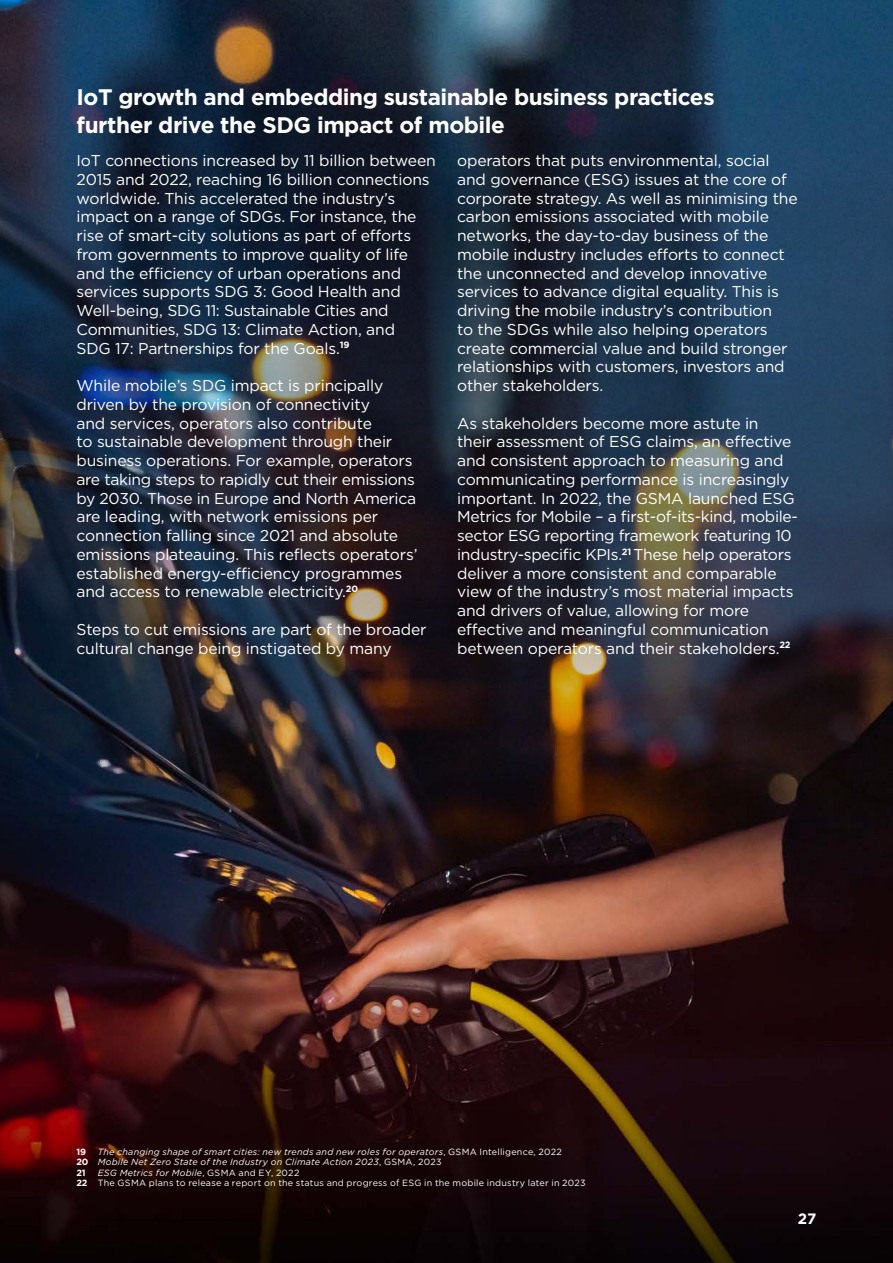
<style>
.page{position:relative;width:893px;height:1263px;background:#fff}
.page>*{position:absolute;margin:0;border:0;box-sizing:border-box;transform-origin:0 0}
.t1{font:700 22.5px/28.2px "Gotham";letter-spacing:-.02em;color:#fff}
.t2{font:15.6px/18.8px "Gotham";letter-spacing:-.01em;color:#fff}
.t3{font:700 15px "Gotham";color:#fff}
.t4{font:italic 9px/10.5px "Gotham";letter-spacing:.02em;color:#fff}
.t5{font:9px/10.5px "Gotham";letter-spacing:.025em;color:#fff}
.t6{font:700 9px "Gotham";color:#fff}
.s1{font-style:normal}
.s2{font-weight:700;font-style:normal}
.s3{font-style:italic}
.s4{font-weight:700}
</style>
<div class="page">
<img style="left:0;top:853px;width:893px;height:410px">
<img style="left:0;top:0;width:893px;height:853px">
<h1 class="t1" style="left:77px;top:82px;width:640px">IoT growth and embedding sustainable business practices further drive the SDG impact of mobile</h1>
<p class="t2" style="left:77px;top:151px;width:361px">IoT connections increased by 11 billion between 2015 and 2022, reaching 16 billion connections worldwide. This accelerated the industry’s impact on a range of SDGs. For instance, the rise of smart-city solutions as part of efforts from governments to improve quality of life and the efficiency of urban operations and services supports SDG 3: Good Health and Well-being, SDG 11: Sustainable Cities and Communities, SDG 13: Climate Action, and<br>SDG 17: Partnerships for the Goals.<sup>19</sup></p>
<p class="t2" style="left:77px;top:376px;width:342px">While mobile’s SDG impact is principally driven by the provision of connectivity<br>and services, operators also contribute<br>to sustainable development through their business operations. For example, operators are taking steps to rapidly cut their emissions by 2030. Those in Europe and North America are leading, with network emissions per connection falling since 2021 and absolute emissions plateauing. This reflects operators’ established energy-efficiency programmes and access to renewable electricity.<sup>20</sup></p>
<p class="t2" style="left:77px;top:620px;width:351px">Steps to cut emissions are part of the broader cultural change being instigated by many</p>
<p class="t2" style="left:457px;top:151px;width:342px">operators that puts environmental, social and governance (ESG) issues at the core of corporate strategy. As well as minimising the carbon emissions associated with mobile networks, the day-to-day business of the mobile industry includes efforts to connect the unconnected and develop innovative services to advance digital equality. This is driving the mobile industry’s contribution<br>to the SDGs while also helping operators create commercial value and build stronger relationships with customers, investors and other stakeholders.</p>
<p class="t2" style="left:457px;top:413px;width:342px">As stakeholders become more astute in<br>their assessment of ESG claims, an effective and consistent approach to measuring and communicating performance is increasingly important. In 2022, the GSMA launched ESG Metrics for Mobile – a first-of-its-kind, mobile&shy;sector ESG reporting framework featuring 10 industry-specific KPIs.<sup>21</sup> These help operators deliver a more consistent and comparable view of the industry’s most material impacts and drivers of value, allowing for more effective and meaningful communication between operators and their stakeholders.<sup>22</sup></p>
<p class="t4" style="left:77px;top:1146px;width:487px;text-indent:21px">The changing shape of smart cities: new trends and new roles for operators<span class="s1">, GSMA Intelligence, 2022<br></span><span class="s2">20</span> Mobile Net Zero State of the Industry on Climate Action 2023<span class="s1">, GSMA, 2023<br></span><span class="s2">21</span></p>
<p class="t6" style="left:77px;top:1146px;width:11px">19</p>
<p class="t5" style="left:77px;top:1167px;width:511px;text-indent:21px"><span class="s3">ESG Metrics for Mobile</span>, GSMA and EY, 2022<br><span class="s4">22</span> The GSMA plans to release a report on the status and progress of ESG in the mobile industry later in 2023</p>
<p class="t3" style="left:798px;top:1209px;width:20px">27</p>
</div>
